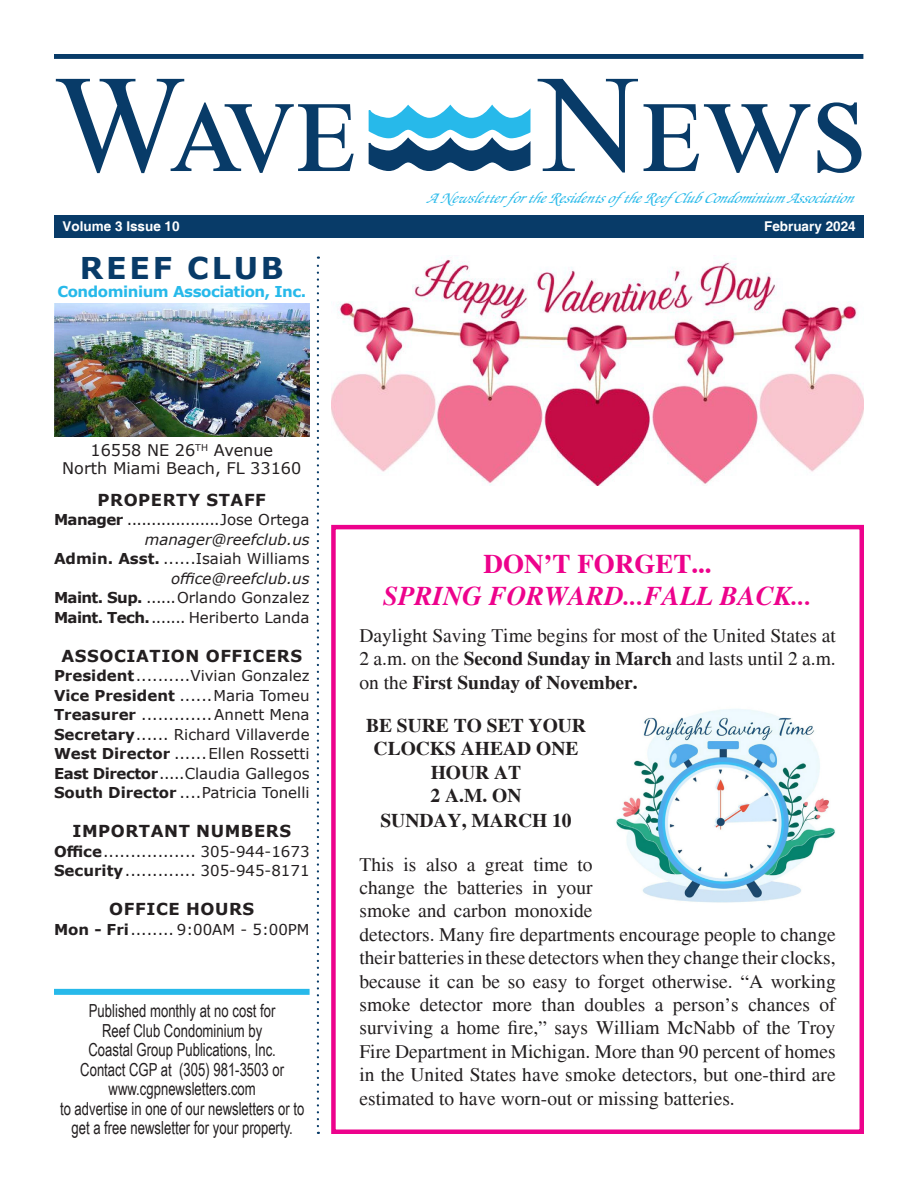
<style>
.page{position:relative;width:918px;height:1188px;background:#fff}
.page>*{position:absolute;margin:0;border:0;box-sizing:border-box;transform-origin:0 0}
.t1{font:139.2px "Times New Roman";color:#083b68}
.t2{font:700 30px "Verdana";letter-spacing:.095em;color:#083b68}
.t3{font:italic 700 27px "Times";color:#ed028c}
.t4{font:700 27px "Times";color:#ed028c}
.t5{font:19.5px/23.4px "Times";color:#231f20;text-align:justify}
.t6{font:700 19.5px/23.4px "Times";color:#231f20;text-align:center}
.t7{font:18px/19.5px "Arial Narrow";color:#231f20;text-align:center;scale:.89 1}
.t8{font:italic 500 16.5px "Zapf Chancery";color:#27b9ea}
.t9{font:700 16.5px "Verdana";letter-spacing:.035em;color:#231f20}
.t10{font:16.05px "Verdana";color:#231f20}
.t11{font:15px/19.5px "Verdana";color:#231f20;text-align:right}
.t12{font:700 15px "Verdana";letter-spacing:-.03em;color:#27b9ea}
.t13{font:700 13.5px "Helvetica";color:#fff}
.s1{font-weight:700}
.s2{font-style:italic}
</style>
<div class="page">
<div style="left:54px;top:215px;width:810px;height:23px;background:#083b68"></div>
<div style="left:54px;top:54px;width:809px;height:5px;background:#083b68"></div>
<svg style="left:368px;top:104px;width:163px;height:67px"></svg>
<svg style="left:317px;top:256px;width:2px;height:870px"></svg>
<img style="left:54px;top:303px;width:256px;height:133px">
<div style="left:54px;top:989px;width:256px;height:6px;background:#27b9ea"></div>
<img style="left:331px;top:257px;width:533px;height:229px">
<img style="left:616px;top:709px;width:219px;height:194px">
<div style="left:331px;top:525px;width:533px;height:609px;border:4px solid #ed028c"></div>
<p class="t1" style="left:54px;top:26px;width:304px">Wave</p>
<p class="t1" style="left:539px;top:26px;width:326px">News</p>
<p class="t8" style="left:426px;top:188px;width:436px">ANewsletterfortheResidentsoftheReefClubCondominiumAssociation</p>
<p class="t13" style="left:63px;top:218px;width:119px">Volume 3 Issue 10</p>
<p class="t13" style="left:764px;top:218px;width:93px">February 2024</p>
<p class="t2" style="left:80px;top:247px;width:206px">REEF CLUB</p>
<p class="t12" style="left:57px;top:281px;width:250px">Condominium Association, Inc.</p>
<p class="t10" style="left:90px;top:439px;width:184px">16558 NE 26<sup>TH</sup> Avenue</p>
<p class="t10" style="left:62px;top:457px;width:241px">North Miami Beach, FL 33160</p>
<p class="t9" style="left:98px;top:488px;width:170px">PROPERTY STAFF</p>
<p class="t11" style="left:54px;top:510px;width:257px"><span class="s1">Manager</span> ...................Jose Ortega <span class="s2">manager@reefclub.us</span></p>
<p class="t11" style="left:54px;top:549px;width:257px"><span class="s1">Admin. Asst.</span> ......Isaiah Williams <span class="s2">office@reefclub.us</span></p>
<p class="t11" style="left:54px;top:588px;width:257px"><span class="s1">Maint. Sup.</span> ......Orlando Gonzalez</p>
<p class="t11" style="left:54px;top:608px;width:257px"><span class="s1">Maint. Tech.</span>....... Heriberto Landa</p>
<p class="t9" style="left:61px;top:644px;width:242px">ASSOCIATION OFFICERS</p>
<p class="t11" style="left:54px;top:666px;width:257px"><span class="s1">President</span>..........Vivian Gonzalez</p>
<p class="t11" style="left:54px;top:686px;width:257px"><span class="s1">Vice President</span> ......Maria Tomeu</p>
<p class="t11" style="left:54px;top:705px;width:257px"><span class="s1">Treasurer</span> .............Annett Mena</p>
<p class="t11" style="left:54px;top:725px;width:257px"><span class="s1">Secretary</span>...... Richard Villaverde</p>
<p class="t11" style="left:54px;top:744px;width:257px"><span class="s1">West Director</span> ......Ellen Rossetti</p>
<p class="t11" style="left:54px;top:764px;width:257px"><span class="s1">East Director</span>.....Claudia Gallegos</p>
<p class="t11" style="left:54px;top:783px;width:257px"><span class="s1">South Director</span> ....Patricia Tonelli</p>
<p class="t9" style="left:72px;top:820px;width:220px">IMPORTANT NUMBERS</p>
<p class="t11" style="left:54px;top:842px;width:257px"><span class="s1">Office</span>................. 305-944-1673</p>
<p class="t11" style="left:54px;top:861px;width:257px"><span class="s1">Security</span>............. 305-945-8171</p>
<p class="t9" style="left:109px;top:898px;width:146px">OFFICE HOURS</p>
<p class="t11" style="left:54px;top:920px;width:257px"><span class="s1">Mon - Fri</span>........ 9:00AM - 5:00PM</p>
<p class="t7" style="left:89px;top:1000px;width:211px">Published monthly at no cost for</p>
<p class="t7" style="left:102px;top:1020px;width:182px">Reef Club Condominium by</p>
<p class="t7" style="left:89px;top:1039px;width:212px">Coastal Group Publications, Inc.</p>
<p class="t7" style="left:80px;top:1059px;width:231px">Contact CGP at (305) 981-3503 or</p>
<p class="t7" style="left:109px;top:1078px;width:167px">www.cgpnewsletters.com</p>
<p class="t7" style="left:60px;top:1098px;width:276px">to advertise in one of our newsletters or to get a free newsletter for your property.</p>
<p class="t4" style="left:484px;top:548px;width:230px">DON’T FORGET...</p>
<p class="t3" style="left:383px;top:580px;width:431px">SPRING FORWARD...FALL BACK...</p>
<p class="t5" style="left:359px;top:624px;width:478px">Daylight Saving Time begins for most of the United States at 2 a.m. on the <span class="s1">Second Sunday in March</span> and lasts until 2 a.m. on the <span class="s1">First Sunday of November.</span></p>
<p class="t6" style="left:366px;top:714px;width:221px">BE SURE TO SET YOUR<br>CLOCKS AHEAD ONE<br>HOUR AT</p>
<p class="t6" style="left:431px;top:784px;width:92px">2 A.M. ON</p>
<p class="t6" style="left:380px;top:809px;width:193px">SUNDAY, MARCH 10</p>
<p class="t5" style="left:359px;top:853px;width:478px;text-align:left">This is also a great time to<br>change the batteries in your<br>smoke and carbon monoxide<br>detectors. Many fire departments encourage people to change their batteries in these detectors when they change their clocks, because it can be so easy to forget otherwise. “A working smoke detector more than doubles a person’s chances of surviving a home fire,” says William McNabb of the Troy Fire Department in Michigan. More than 90 percent of homes in the United States have smoke detectors, but one-third are estimated to have worn-out or missing batteries.</p>
</div>
